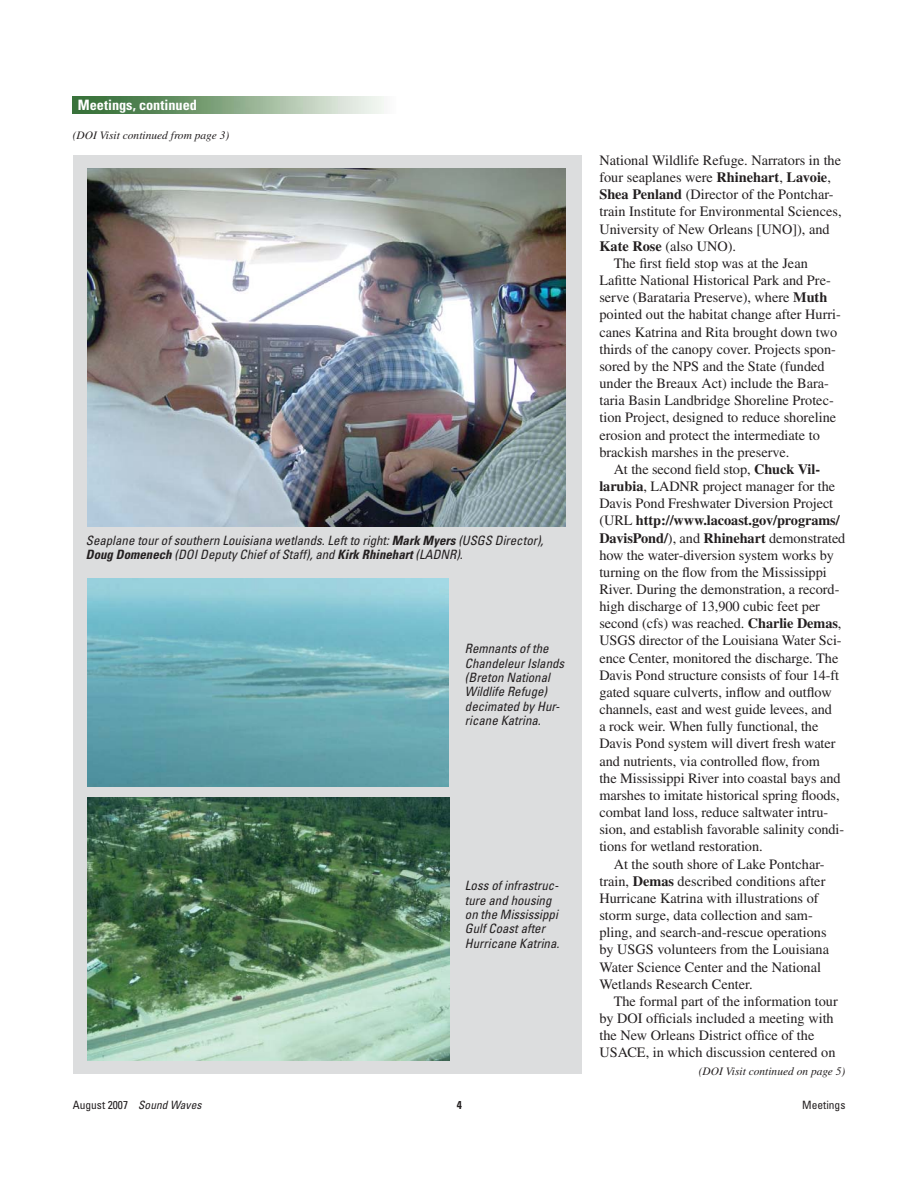
<style>
.page{position:relative;width:918px;height:1188px;background:#fff}
.page>*{position:absolute;margin:0;border:0;box-sizing:border-box;transform-origin:0 0}
.t1{font:14.25px "Times";color:#231f20}
.t2{font:700 14.25px "Times";letter-spacing:-.005em;color:#231f20}
.t3{font:700 condensed 14.25px "Univers";color:#fff}
.t4{font:italic condensed 12.9px/14.2px "Univers";color:#231f20}
.t5{font:italic 11.4px "Times";color:#231f20}
.t6{font:condensed 11.4px "Univers";color:#231f20}
.t7{font:700 condensed 11.4px "Univers";color:#231f20}
.s1{font-weight:700}
.s2{font-style:italic}
.s3{font-weight:400}
</style>
<div class="page">
<div style="left:74px;top:155px;width:508px;height:919px;background:#dcddde"></div>
<img style="left:73px;top:96px;width:311px;height:17px">
<img style="left:87px;top:579px;width:362px;height:207px">
<img style="left:87px;top:798px;width:363px;height:263px">
<img style="left:88px;top:168px;width:478px;height:359px">
<p class="t3" style="left:78px;top:99px;width:121px">Meetings, continued</p>
<p class="t5" style="left:73px;top:132px;width:158px">(DOI Visit continued from page 3)</p>
<p class="t4" style="left:86px;top:534px;width:462px">Seaplane tourof southern Louisiana wetlands.Leftto right:<span class="s1">Mark Myers</span> (USGS Director),<br><span class="s1">Doug Domenech</span> (DOIDeputy Chief of Staff),and <span class="s1">Kirk Rhinehart</span>(LADNR).</p>
<p class="t4" style="left:465px;top:643px;width:103px">Remnants of the<br>ChandeleurIslands (Breton National<br>Wildlife Refuge) decimated by Hur&shy;ricane Katrina.</p>
<p class="t4" style="left:465px;top:880px;width:98px">Loss of infrastruc&shy;ture and housing on the Mississippi<br>Gulf Coastafter<br>Hurricane Katrina.</p>
<p class="t6" style="left:73px;top:1101px;width:132px">August 2007 <span class="s2">Sound Waves</span></p>
<p class="t7" style="left:457px;top:1101px;width:7px">4</p>
<p class="t1" style="left:599px;top:155px;width:243px">National Wildlife Refuge. Narrators in the</p>
<p class="t1" style="left:599px;top:172px;width:233px">four seaplanes were <span class="s1">Rhinehart</span>, <span class="s1">Lavoie</span>,</p>
<p class="t1" style="left:599px;top:189px;width:236px"><span class="s1">Shea Penland</span> (Director of the Pontchar-</p>
<p class="t1" style="left:599px;top:206px;width:244px">train Institute for Environmental Sciences,</p>
<p class="t1" style="left:599px;top:224px;width:232px">University of New Orleans [UNO]), and</p>
<p class="t1" style="left:599px;top:241px;width:138px"><span class="s1">Kate Rose</span> (also UNO).</p>
<p class="t1" style="left:614px;top:258px;width:196px">The first field stop was at the Jean</p>
<p class="t1" style="left:599px;top:275px;width:233px">Lafitte National Historical Park and Pre-</p>
<p class="t1" style="left:599px;top:292px;width:229px">serve (Barataria Preserve), where <span class="s1">Muth</span></p>
<p class="t1" style="left:599px;top:309px;width:243px">pointed out the habitat change after Hurri-</p>
<p class="t1" style="left:599px;top:327px;width:239px">canes Katrina and Rita brought down two</p>
<p class="t1" style="left:599px;top:344px;width:238px">thirds of the canopy cover. Projects spon-</p>
<p class="t1" style="left:599px;top:361px;width:227px">sored by the NPS and the State (funded</p>
<p class="t1" style="left:599px;top:378px;width:231px">under the Breaux Act) include the Bara-</p>
<p class="t1" style="left:599px;top:395px;width:236px">taria Basin Landbridge Shoreline Protec-</p>
<p class="t1" style="left:599px;top:412px;width:238px">tion Project, designed to reduce shoreline</p>
<p class="t1" style="left:599px;top:430px;width:222px">erosion and protect the intermediate to</p>
<p class="t1" style="left:599px;top:447px;width:192px">brackish marshes in the preserve.</p>
<p class="t1" style="left:614px;top:464px;width:208px">At the second field stop, <span class="s1">Chuck Vil-</span></p>
<p class="t1" style="left:599px;top:481px;width:237px"><span class="s1">larubia</span>, LADNR project manager for the</p>
<p class="t1" style="left:599px;top:498px;width:235px">Davis Pond Freshwater Diversion Project</p>
<p class="t2" style="left:599px;top:515px;width:242px"><span class="s3">(URL</span> http://www.lacoast.gov/programs/</p>
<p class="t2" style="left:599px;top:533px;width:248px">DavisPond/<span class="s3">), and</span> Rhinehart <span class="s3">demonstrated</span></p>
<p class="t1" style="left:599px;top:550px;width:236px">how the water-diversion system works by</p>
<p class="t1" style="left:599px;top:567px;width:229px">turning on the flow from the Mississippi</p>
<p class="t1" style="left:599px;top:584px;width:242px">River. During the demonstration, a record-</p>
<p class="t1" style="left:599px;top:601px;width:222px">high discharge of 13,900 cubic feet per</p>
<p class="t1" style="left:599px;top:618px;width:244px">second (cfs) was reached. <span class="s1">Charlie Demas</span>,</p>
<p class="t1" style="left:599px;top:636px;width:244px">USGS director of the Louisiana Water Sci-</p>
<p class="t1" style="left:599px;top:653px;width:241px">ence Center, monitored the discharge. The</p>
<p class="t1" style="left:599px;top:670px;width:241px">Davis Pond structure consists of four 14-ft</p>
<p class="t1" style="left:599px;top:687px;width:234px">gated square culverts, inflow and outflow</p>
<p class="t1" style="left:599px;top:704px;width:234px">channels, east and west guide levees, and</p>
<p class="t1" style="left:599px;top:721px;width:221px">a rock weir. When fully functional, the</p>
<p class="t1" style="left:599px;top:739px;width:238px">Davis Pond system will divert fresh water</p>
<p class="t1" style="left:599px;top:756px;width:222px">and nutrients, via controlled flow, from</p>
<p class="t1" style="left:599px;top:773px;width:243px">the Mississippi River into coastal bays and</p>
<p class="t1" style="left:599px;top:790px;width:242px">marshes to imitate historical spring floods,</p>
<p class="t1" style="left:599px;top:807px;width:231px">combat land loss, reduce saltwater intru-</p>
<p class="t1" style="left:599px;top:824px;width:246px">sion, and establish favorable salinity condi-</p>
<p class="t1" style="left:599px;top:842px;width:165px">tions for wetland restoration.</p>
<p class="t1" style="left:614px;top:859px;width:212px">At the south shore of Lake Pontchar-</p>
<p class="t1" style="left:599px;top:876px;width:228px">train, <span class="s1">Demas</span> described conditions after</p>
<p class="t1" style="left:599px;top:893px;width:221px">Hurricane Katrina with illustrations of</p>
<p class="t1" style="left:599px;top:910px;width:215px">storm surge, data collection and sam-</p>
<p class="t1" style="left:599px;top:927px;width:229px">pling, and search-and-rescue operations</p>
<p class="t1" style="left:599px;top:945px;width:231px">by USGS volunteers from the Louisiana</p>
<p class="t1" style="left:599px;top:962px;width:223px">Water Science Center and the National</p>
<p class="t1" style="left:599px;top:979px;width:155px">Wetlands Research Center.</p>
<p class="t1" style="left:614px;top:996px;width:226px">The formal part of the information tour</p>
<p class="t1" style="left:599px;top:1013px;width:236px">by DOI officials included a meeting with</p>
<p class="t1" style="left:599px;top:1030px;width:216px">the New Orleans District office of the</p>
<p class="t1" style="left:599px;top:1048px;width:238px">USACE, in which discussion centered on</p>
<p class="t5" style="left:699px;top:1067px;width:148px">(DOI Visit continued on page 5)</p>
<p class="t6" style="left:802px;top:1101px;width:45px">Meetings</p>
</div>
